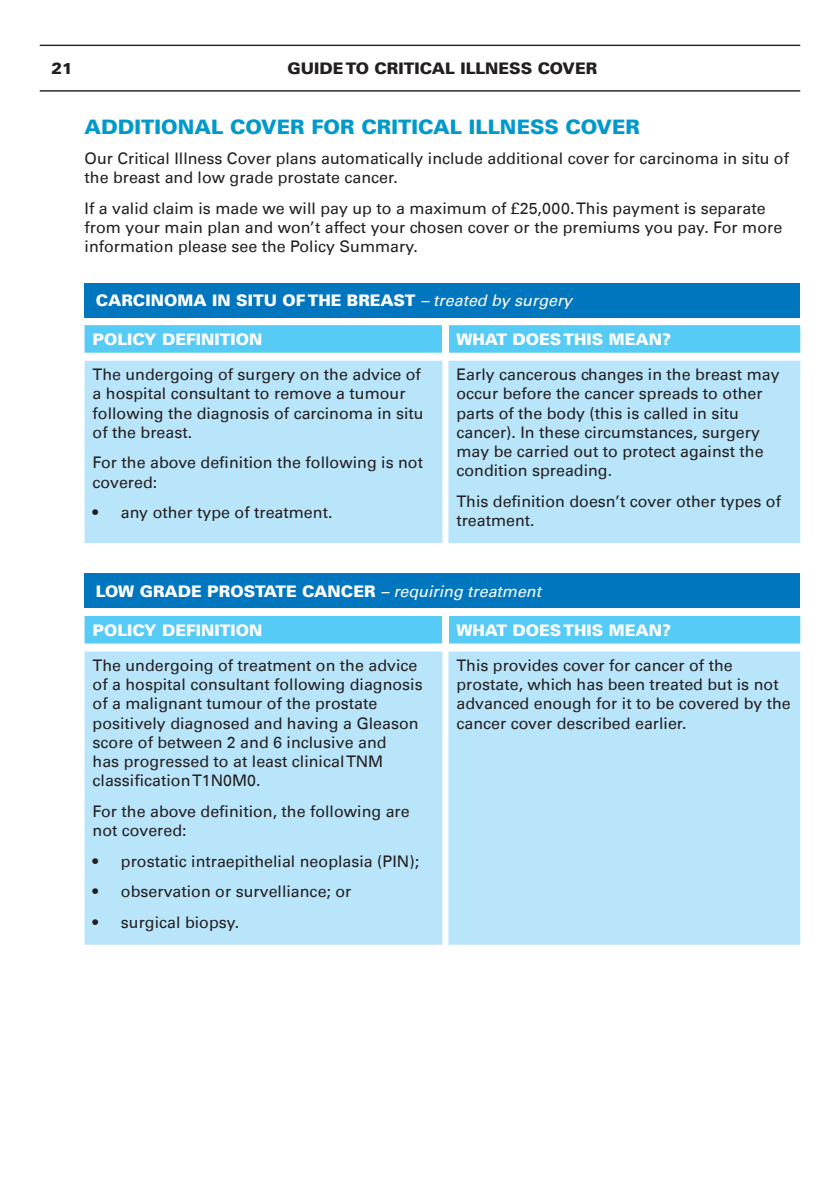
<style>
.page{position:relative;width:840px;height:1191px;background:#fff}
.page>*{position:absolute;margin:0;border:0;box-sizing:border-box;transform-origin:0 0}
.Body_Text{font:900 20px "Univers LT";color:#09c}
.Body_Text-2{font:16px/19.2px "Univers LT";color:#231f20}
.Body_Text-3{font:900 16px "Univers LT";color:#fff}
.t1{font:900 16px "Univers LT";color:#231f20}
.s1{font-weight:400;font-style:italic}
</style>
<div class="page">
<hr style="left:40px;top:45px;width:759px;height:1px;background:#231f20">
<hr style="left:40px;top:90px;width:759px;height:2px;background:#231f20">
<div style="left:84px;top:283px;width:715px;height:34px;background:#0076bf"></div>
<svg style="left:84px;top:325px;width:715px;height:28px;background:#59cbf5"></svg>
<div style="left:442px;top:325px;width:6px;height:28px;background:#fff"></div>
<div style="left:84px;top:361px;width:715px;height:182px;background:#b9e5fa"></div>
<div style="left:84px;top:574px;width:715px;height:34px;background:#0076bf"></div>
<div style="left:84px;top:616px;width:715px;height:27px;background:#56cbf5"></div>
<div style="left:442px;top:616px;width:6px;height:27px;background:#fff"></div>
<div style="left:84px;top:651px;width:715px;height:293px;background:#b9e5fa"></div>
<p class="t1" style="left:51px;top:58px;width:23px">21</p>
<p class="t1" style="left:287px;top:58px;width:311px">GUIDE TO CRITICAL ILLNESS COVER</p>
<p class="Body_Text" style="left:84px;top:114px;width:556px">ADDITIONAL COVER FOR CRITICAL ILLNESS COVER</p>
<p class="Body_Text-2" style="left:84px;top:149px;width:705px">Our Critical Illness Cover plans automatically include additional cover for carcinoma in situ of the breast and low grade prostate cancer.</p>
<p class="Body_Text-2" style="left:84px;top:199px;width:699px">If a valid claim is made we will pay up to a maximum of £25,000. This payment is separate from your main plan and won’t affect your chosen cover or the premiums you pay. For more information please see the Policy Summary.</p>
<p class="Body_Text-3" style="left:96px;top:290px;width:477px">CARCINOMA IN SITU OF THE BREAST <span class="s1">– treated by surgery</span></p>
<p class="Body_Text-3" style="left:92px;top:329px;width:171px">POLICY DEFINITION</p>
<p class="Body_Text-3" style="left:456px;top:329px;width:216px">WHAT DOES THIS MEAN?</p>
<p class="Body_Text-2" style="left:92px;top:365px;width:332px">The undergoing of surgery on the advice of a hospital consultant to remove a tumour following the diagnosis of carcinoma in situ of the breast.</p>
<p class="Body_Text-2" style="left:92px;top:453px;width:332px">For the above definition the following is not covered:</p>
<p class="Body_Text-2" style="left:92px;top:503px;width:241px">• any other type of treatment.</p>
<p class="Body_Text-2" style="left:456px;top:365px;width:324px">Early cancerous changes in the breast may occur before the cancer spreads to other parts of the body (this is called in situ cancer). In these circumstances, surgery may be carried out to protect against the condition spreading.</p>
<p class="Body_Text-2" style="left:456px;top:491px;width:326px">This definition doesn’t cover other types of treatment.</p>
<p class="Body_Text-3" style="left:96px;top:581px;width:446px">LOW GRADE PROSTATE CANCER <span class="s1">– requiring treatment</span></p>
<p class="Body_Text-3" style="left:92px;top:620px;width:171px">POLICY DEFINITION</p>
<p class="Body_Text-3" style="left:456px;top:620px;width:216px">WHAT DOES THIS MEAN?</p>
<p class="Body_Text-2" style="left:92px;top:656px;width:331px">The undergoing of treatment on the advice of a hospital consultant following diagnosis of a malignant tumour of the prostate positively diagnosed and having a Gleason score of between 2 and 6 inclusive and<br>has progressed to at least clinical TNM classification T1N0M0.</p>
<p class="Body_Text-2" style="left:92px;top:801px;width:318px">For the above definition, the following are not covered:</p>
<p class="Body_Text-2" style="left:92px;top:851px;width:328px">• prostatic intraepithelial neoplasia (PIN);</p>
<p class="Body_Text-2" style="left:92px;top:882px;width:260px">• observation or survelliance; or</p>
<p class="Body_Text-2" style="left:92px;top:912px;width:148px">• surgical biopsy.</p>
<p class="Body_Text-2" style="left:456px;top:656px;width:336px">This provides cover for cancer of the prostate, which has been treated but is not advanced enough for it to be covered by the cancer cover described earlier.</p>
</div>
